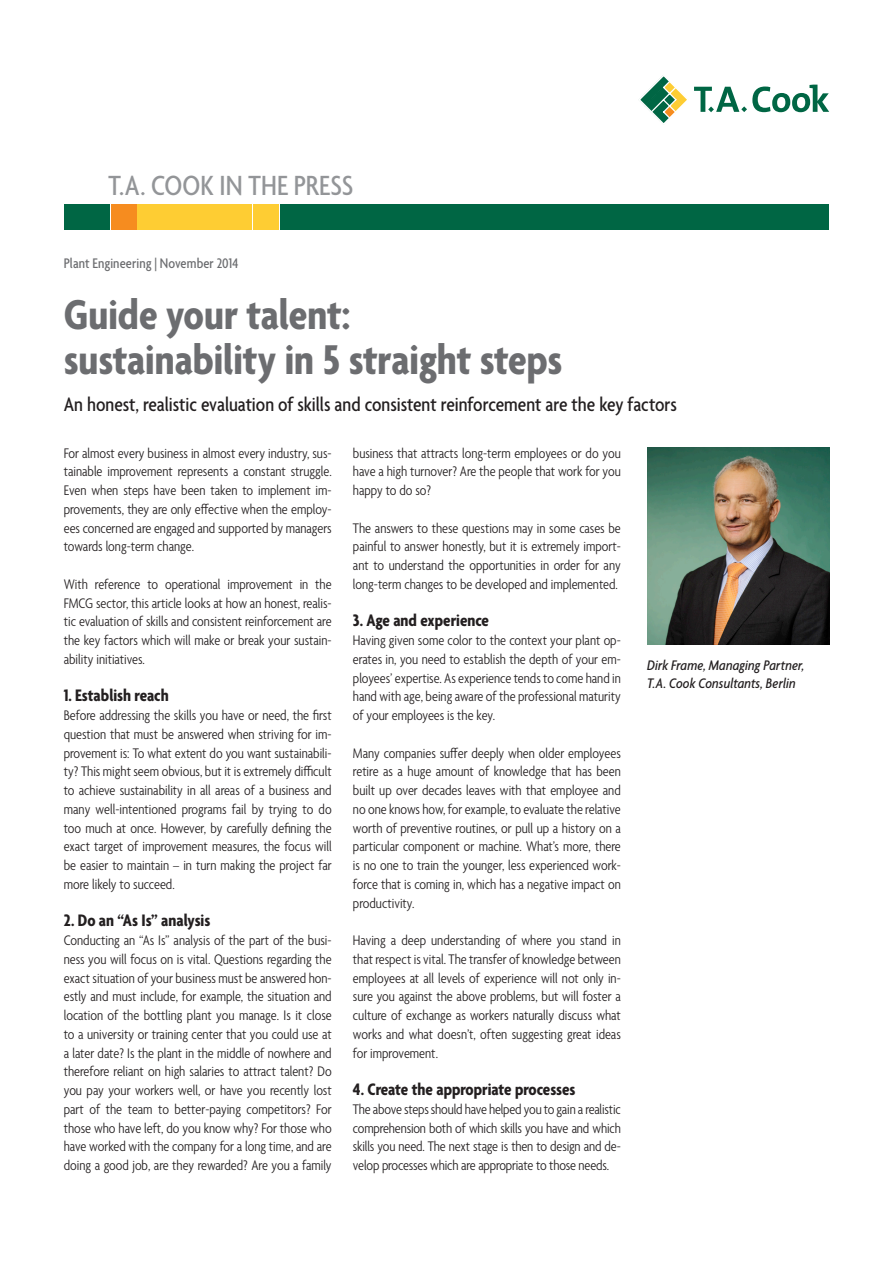
<style>
.page{position:relative;width:893px;height:1263px;background:#fff}
.page>*{position:absolute;margin:0;border:0;box-sizing:border-box;transform-origin:0 0}
.t1{font:700 condensed 45px/45px "Agenda";letter-spacing:-.005em;color:#6c6d70}
.t2{font:500 condensed 30px "Agenda";letter-spacing:.005em;color:#939598}
.t3{font:500 condensed 21px "Agenda";color:#231f20}
.t4{font:700 condensed 18px "Agenda";color:#231f20}
.t5{font:300 condensed 15px/18.8px "Agenda";color:#231f20;text-align:justify}
.t6{font:italic 500 condensed 15px/18px "Agenda";letter-spacing:.01em;color:#231f20}
.t7{font:500 condensed 15px "Agenda";letter-spacing:.005em;color:#6c6d70}
.s1{color:#fff}
</style>
<div class="page">
<svg style="left:638px;top:75px;width:191px;height:48px"></svg>
<div style="left:64px;top:204px;width:46px;height:26px;background:#064"></div>
<div style="left:111px;top:204px;width:25px;height:26px;background:#f68c1f"></div>
<div style="left:253px;top:204px;width:26px;height:26px;background:#fecd33"></div>
<div style="left:280px;top:204px;width:26px;height:26px;background:#064"></div>
<div style="left:306px;top:204px;width:523px;height:26px;background:#064"></div>
<div style="left:137px;top:204px;width:115px;height:26px;background:#fecd33"></div>
<img style="left:647px;top:447px;width:182px;height:198px">
<h2 class="t2" style="left:108px;top:169px;width:246px">T.A. COOK IN THE PRESS</h2>
<p class="t7" style="left:64px;top:255px;width:236px">Plant Engineering | November 2014 <span class="s1">| S. 384-386</span></p>
<h1 class="t1" style="left:64px;top:295px;width:500px">Guide your talent: sustainability in 5 straight steps</h1>
<h3 class="t3" style="left:64px;top:393px;width:615px">An honest, realistic evaluation of skills and consistent reinforcement are the key factors</h3>
<p class="t5" style="left:64px;top:444px;width:269px">For almost every business in almost every industry, sus&shy;tainable improvement represents a constant struggle.<br>Even when steps have been taken to implement im&shy;provements, they are only effective when the employ&shy;ees concerned are engaged and supported by managers towards long-term change.</p>
<p class="t5" style="left:64px;top:576px;width:269px">With reference to operational improvement in the FMCG sector, this article looks at how an honest, realis&shy;tic evaluation of skills and consistent reinforcement are the key factors which will make or break your sustain&shy;ability initiatives.</p>
<p class="t4" style="left:64px;top:686px;width:106px">1. Establish reach</p>
<p class="t5" style="left:64px;top:707px;width:269px">Before addressing the skills you have or need, the first question that must be answered when striving for im&shy;provement is: To what extent do you want sustainabili&shy;ty? This might seem obvious, but it is extremely difficult to achieve sustainability in all areas of a business and many well-intentioned programs fail by trying to do too much at once. However, by carefully defining the exact target of improvement measures, the focus will be easier to maintain – in turn making the project far more likely to succeed.</p>
<p class="t4" style="left:64px;top:911px;width:148px">2. Do an “As Is” analysis</p>
<p class="t5" style="left:64px;top:932px;width:269px">Conducting an “As Is” analysis of the part of the busi&shy;ness you will focus on is vital. Questions regarding the exact situation of your business must be answered hon&shy;estly and must include, for example, the situation and location of the bottling plant you manage. Is it close to a university or training center that you could use at a later date? Is the plant in the middle of nowhere and therefore reliant on high salaries to attract talent? Do you pay your workers well, or have you recently lost part of the team to better-paying competitors? For those who have left, do you know why? For those who have worked with the company for a long time, and are doing a good job, are they rewarded? Are you a family</p>
<p class="t5" style="left:353px;top:444px;width:269px">business that attracts long-term employees or do you have a high turnover? Are the people that work for you happy to do so?</p>
<p class="t5" style="left:353px;top:519px;width:269px">The answers to these questions may in some cases be painful to answer honestly, but it is extremely import&shy;ant to understand the opportunities in order for any long-term changes to be developed and implemented.</p>
<p class="t4" style="left:353px;top:611px;width:138px">3. Age and experience</p>
<p class="t5" style="left:353px;top:632px;width:269px">Having given some color to the context your plant op&shy;erates in, you need to establish the depth of your em&shy;ployees’ expertise. As experience tends to come hand in hand with age, being aware of the professional maturity of your employees is the key.</p>
<p class="t5" style="left:353px;top:744px;width:269px">Many companies suffer deeply when older employees retire as a huge amount of knowledge that has been built up over decades leaves with that employee and no one knows how, for example, to evaluate the relative worth of preventive routines, or pull up a history on a particular component or machine. What’s more, there is no one to train the younger, less experienced work&shy;force that is coming in, which has a negative impact on productivity.</p>
<p class="t5" style="left:353px;top:932px;width:269px">Having a deep understanding of where you stand in that respect is vital. The transfer of knowledge between employees at all levels of experience will not only in&shy;sure you against the above problems, but will foster a culture of exchange as workers naturally discuss what works and what doesn’t, often suggesting great ideas for improvement.</p>
<p class="t4" style="left:353px;top:1080px;width:224px">4. Create the appropriate processes</p>
<p class="t5" style="left:353px;top:1101px;width:269px">The above steps should have helped you to gain a realistic comprehension both of which skills you have and which skills you need. The next stage is then to design and de&shy;velop processes which are appropriate to those needs.</p>
<p class="t6" style="left:647px;top:657px;width:159px">Dirk Frame, Managing Partner,<br>T.A. Cook Consultants, Berlin</p>
</div>
